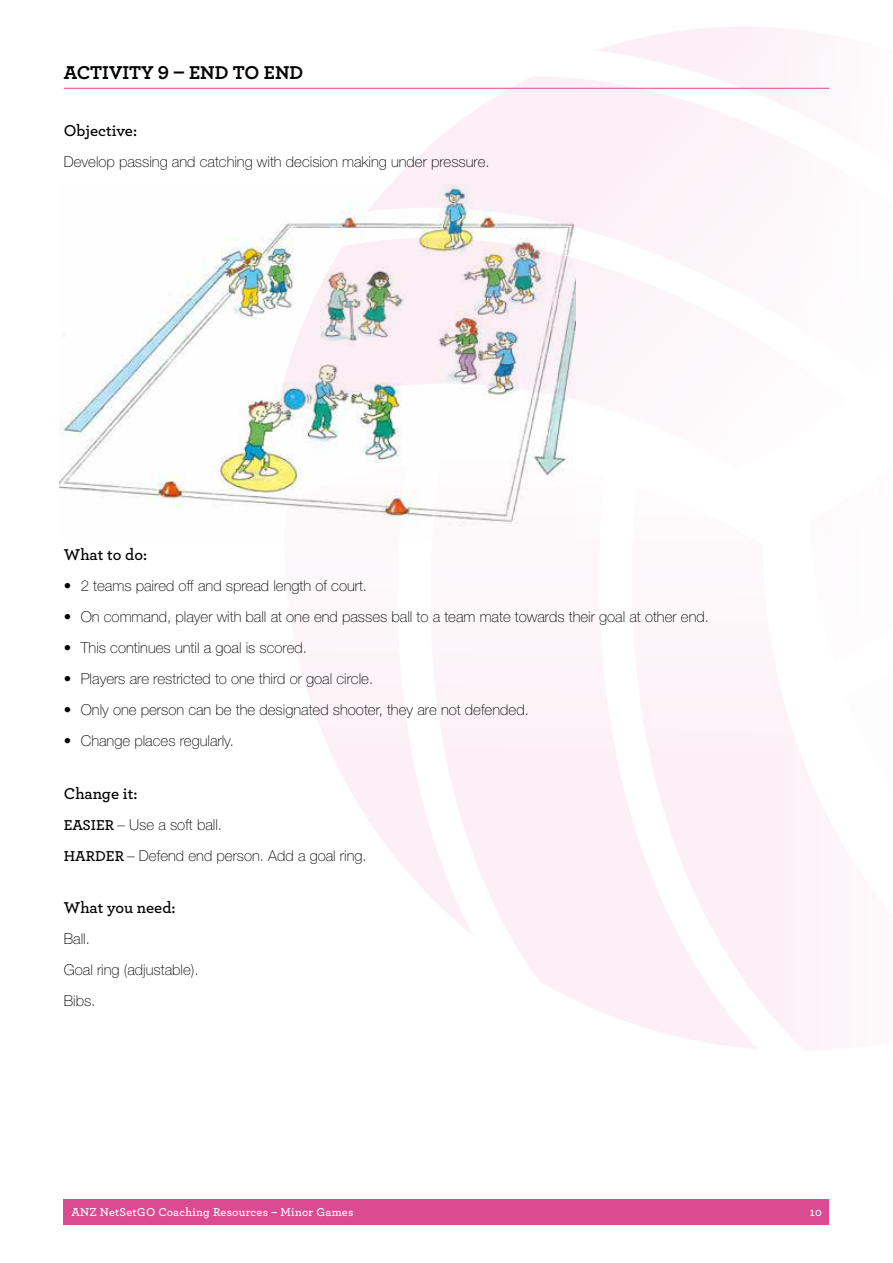
<style>
.page{position:relative;width:893px;height:1263px;background:#fff}
.page>*{position:absolute;margin:0;border:0;box-sizing:border-box;transform-origin:0 0}
.t1{font:700 19.5px "Archer";color:#000}
.t2{font:600 16.5px "Archer";color:#000}
.t3{font:100 15px/31px "Helvetica Neue LT Std";color:#000}
.t4{font:600 12px "Archer";letter-spacing:.02em;color:#fff}
.s1{font-family:"Archer";font-weight:600}
</style>
<div class="page">
<img style="left:60px;top:212px;width:307px;height:296px">
<svg style="left:367px;top:77px;width:173px;height:161px"></svg>
<img style="left:276px;top:238px;width:264px;height:232px">
<svg style="left:430px;top:460px;width:110px;height:521px"></svg>
<svg style="left:284px;top:466px;width:190px;height:471px"></svg>
<div style="left:64px;top:1199px;width:765px;height:26px;background:#da4b92"></div>
<hr style="left:64px;top:88px;width:765px;height:1px;background:#da4b92">
<h1 class="t1" style="left:64px;top:58px;width:241px">ACTIVITY 9 – END TO END</h1>
<p class="t2" style="left:64px;top:118px;width:75px">Objective:</p>
<p class="t3" style="left:64px;top:146px;width:427px">Develop passing and catching with decision making under pressure.</p>
<p class="t2" style="left:64px;top:542px;width:85px">What to do:</p>
<p class="t3" style="left:64px;top:570px;width:305px">• 2 teams paired off and spread length of court.</p>
<p class="t3" style="left:64px;top:601px;width:647px">• On command, player with ball at one end passes ball to a team mate towards their goal at other end.</p>
<p class="t3" style="left:64px;top:632px;width:245px">• This continues until a goal is scored.</p>
<p class="t3" style="left:64px;top:663px;width:311px">• Players are restricted to one third or goal circle.</p>
<p class="t3" style="left:64px;top:694px;width:467px">• Only one person can be the designated shooter, they are not defended.</p>
<p class="t3" style="left:64px;top:725px;width:172px">• Change places regularly.</p>
<p class="t2" style="left:64px;top:781px;width:75px">Change it:</p>
<p class="t3" style="left:64px;top:809px;width:304px"><span class="s1">EASIER</span> – Use a soft ball.<br><span class="s1">HARDER</span> – Defend end person. Add a goal ring.</p>
<p class="t2" style="left:64px;top:895px;width:113px">What you need:</p>
<p class="t3" style="left:64px;top:923px;width:136px">Ball.<br>Goal ring (adjustable).<br>Bibs.</p>
<p class="t4" style="left:71px;top:1203px;width:284px">ANZ NetSetGO Coaching Resources – Minor Games</p>
<p class="t4" style="left:810px;top:1203px;width:14px">10</p>
</div>
